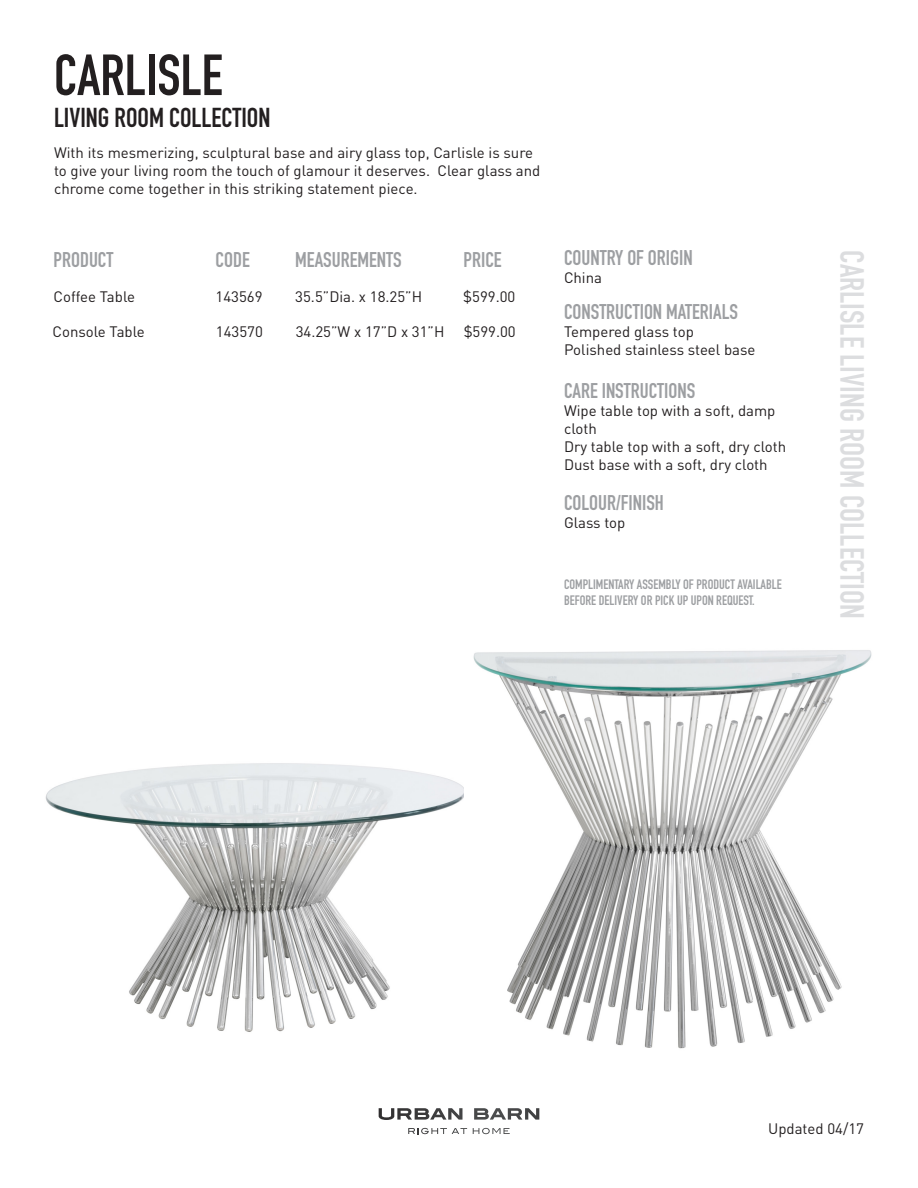
<style>
.page{position:relative;width:918px;height:1188px;background:#fff}
.page>*{position:absolute;margin:0;border:0;box-sizing:border-box;transform-origin:0 0}
.t1{font:57px "DIN Engschrift Std";color:#231f20}
.t2{font:33px "DIN Engschrift Std";color:#dcdddf}
.t3{font:27px "DIN Engschrift Std";color:#231f20}
.t4{font:21px "DIN Engschrift Std";color:#9d9fa2}
.t5{font:15px/18px "DINOT";color:#231f20}
.t6{font:13.5px/16.2px "DIN Engschrift Std";color:#9d9fa2}
</style>
<div class="page">
<svg style="left:379px;top:1108px;width:84px;height:12px"></svg>
<svg style="left:474px;top:1108px;width:65px;height:12px"></svg>
<svg style="left:408px;top:1128px;width:59px;height:6px"></svg>
<svg style="left:473px;top:1128px;width:37px;height:6px"></svg>
<img style="left:45px;top:763px;width:419px;height:269px">
<img style="left:473px;top:650px;width:399px;height:399px">
<p class="t1" style="left:54px;top:42px;width:170px">CARLISLE</p>
<p class="t3" style="left:54px;top:101px;width:218px">LIVING ROOM COLLECTION</p>
<p class="t5" style="left:54px;top:143px;width:488px">With its mesmerizing, sculptural base and airy glass top, Carlisle is sure to give your living room the touch of glamour it deserves. Clear glass and chrome come together in this striking statement piece.</p>
<p class="t4" style="left:54px;top:247px;width:61px">PRODUCT</p>
<p class="t4" style="left:216px;top:247px;width:36px">CODE</p>
<p class="t4" style="left:295px;top:247px;width:108px">MEASUREMENTS</p>
<p class="t4" style="left:464px;top:247px;width:40px">PRICE</p>
<p class="t5" style="left:54px;top:287px;width:83px">Coffee Table</p>
<p class="t5" style="left:216px;top:287px;width:48px">143569</p>
<p class="t5" style="left:295px;top:287px;width:128px">35.5”Dia. x 18.25”H</p>
<p class="t5" style="left:463px;top:287px;width:54px">$599.00</p>
<p class="t5" style="left:52px;top:322px;width:94px">Console Table</p>
<p class="t5" style="left:216px;top:322px;width:48px">143570</p>
<p class="t5" style="left:296px;top:322px;width:150px">34.25”W x 17”D x 31”H</p>
<p class="t5" style="left:464px;top:322px;width:54px">$599.00</p>
<p class="t4" style="left:564px;top:246px;width:130px">COUNTRY OF ORIGIN</p>
<p class="t5" style="left:564px;top:268px;width:40px">China</p>
<p class="t4" style="left:564px;top:300px;width:176px">CONSTRUCTION MATERIALS</p>
<p class="t5" style="left:564px;top:322px;width:131px">Tempered glass top</p>
<p class="t5" style="left:564px;top:340px;width:193px">Polished stainless steel base</p>
<p class="t4" style="left:564px;top:379px;width:133px">CARE INSTRUCTIONS</p>
<p class="t5" style="left:564px;top:401px;width:213px">Wipe table top with a soft, damp cloth</p>
<p class="t5" style="left:564px;top:437px;width:224px">Dry table top with a soft, dry cloth</p>
<p class="t5" style="left:564px;top:455px;width:205px">Dust base with a soft, dry cloth</p>
<p class="t4" style="left:564px;top:490px;width:101px">COLOUR/FINISH</p>
<p class="t5" style="left:564px;top:513px;width:63px">Glass top</p>
<p class="t6" style="left:564px;top:576px;width:219px">COMPLIMENTARY ASSEMBLY OF PRODUCT AVAILABLE<br>BEFORE DELIVERY OR PICK UP UPON REQUEST.</p>
<p class="t2" style="left:871px;top:250px;width:370px;rotate:90deg">CARLISLE LIVING ROOM COLLECTION</p>
<p class="t5" style="left:768px;top:1119px;width:97px">Updated 04/17</p>
</div>
